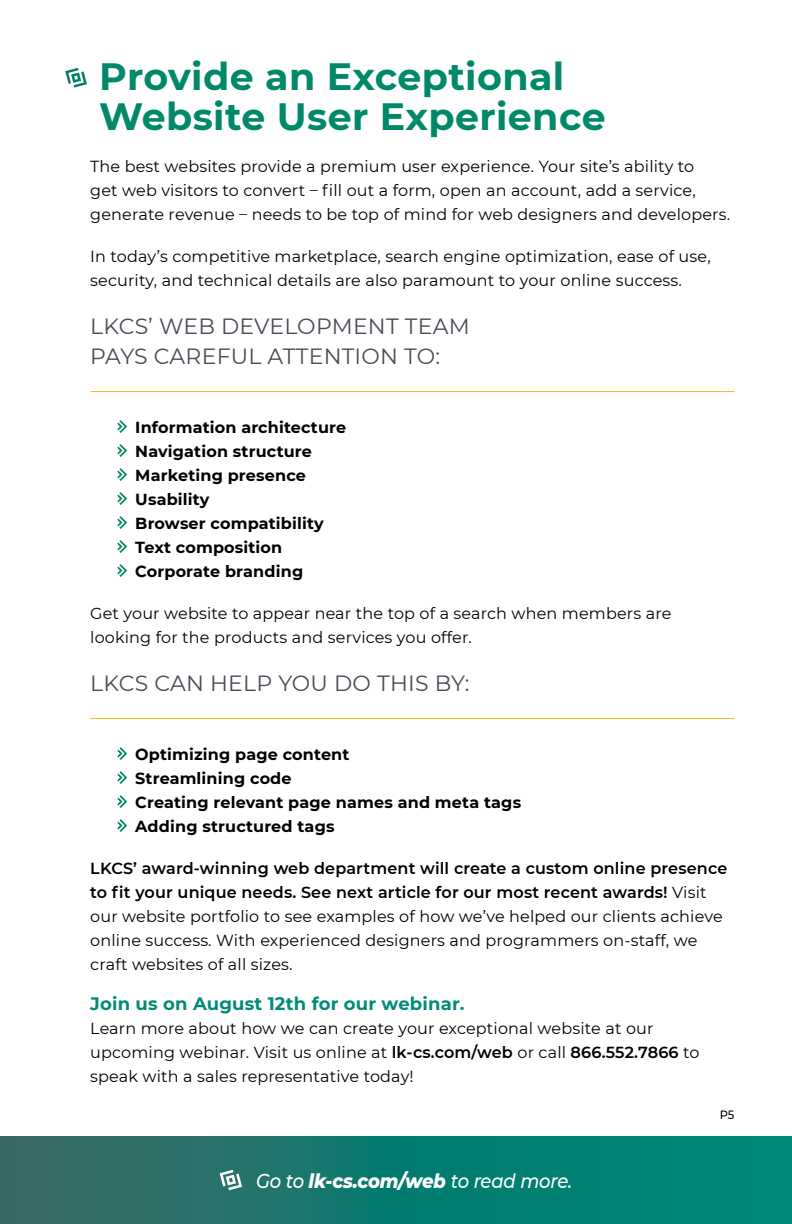
<style>
.page{position:relative;width:792px;height:1224px;background:#fff}
.page>*{position:absolute;margin:0;border:0;box-sizing:border-box;transform-origin:0 0}
.t1{font:700 38px/40px "Montserrat";letter-spacing:.01em;color:#008969}
.t2{font:22px/30px "Montserrat";letter-spacing:.01em;color:#474c55}
.t3{font:italic 500 20px "Montserrat";letter-spacing:-.01em;color:#fff;scale:.9 1}
.t4{font:700 18px "Montserrat";letter-spacing:.01em;color:#008b78}
.t5{font:16px/24px "Montserrat";letter-spacing:.01em;color:#000}
.t6{font:700 16px/24px "Montserrat";letter-spacing:.01em;color:#000}
.t7{font:500 12px "Montserrat";color:#000;scale:.95 1}
.s1{font-weight:600}
.s2{font-weight:800}
</style>
<div class="page">
<svg style="left:0;top:1136px;width:792px;height:88px;background:#12796e"></svg>
<svg style="left:220px;top:1170px;width:22px;height:20px"></svg>
<hr style="left:90px;top:391px;width:644px;height:1px;background:#fdb71a">
<hr style="left:90px;top:718px;width:644px;height:1px;background:#fdb71a">
<svg style="left:65px;top:68px;width:22px;height:20px"></svg>
<svg style="left:117px;top:420px;width:10px;height:13px"></svg>
<svg style="left:117px;top:444px;width:10px;height:13px"></svg>
<svg style="left:117px;top:468px;width:10px;height:13px"></svg>
<svg style="left:117px;top:492px;width:10px;height:13px"></svg>
<svg style="left:117px;top:516px;width:10px;height:13px"></svg>
<svg style="left:117px;top:540px;width:10px;height:13px"></svg>
<svg style="left:117px;top:564px;width:10px;height:13px"></svg>
<svg style="left:117px;top:747px;width:10px;height:13px"></svg>
<svg style="left:117px;top:771px;width:10px;height:13px"></svg>
<svg style="left:117px;top:795px;width:10px;height:13px"></svg>
<svg style="left:117px;top:819px;width:10px;height:13px"></svg>
<h1 class="t1" style="left:99px;top:55px;width:508px">Provide an Exceptional<br>Website User Experience</h1>
<p class="t5" style="left:90px;top:154px;width:641px">The best websites provide a premium user experience. Your site’s ability to<br>get web visitors to convert – fill out a form, open an account, add a service, generate revenue – needs to be top of mind for web designers and developers.</p>
<p class="t5" style="left:90px;top:244px;width:622px">In today’s competitive marketplace, search engine optimization, ease of use, security, and technical details are also paramount to your online success.</p>
<h2 class="t2" style="left:90px;top:310px;width:381px">LKCS’ WEB DEVELOPMENT TEAM<br>PAYS CAREFUL ATTENTION TO:</h2>
<p class="t6" style="left:135px;top:415px;width:212px">Information architecture<br>Navigation structure<br>Marketing presence<br>Usability<br>Browser compatibility<br>Text composition<br>Corporate branding</p>
<p class="t5" style="left:90px;top:601px;width:583px">Get your website to appear near the top of a search when members are looking for the products and services you offer.</p>
<h2 class="t2" style="left:90px;top:667px;width:381px">LKCS CAN HELP YOU DO THIS BY:</h2>
<p class="t6" style="left:135px;top:742px;width:387px">Optimizing page content<br>Streamlining code<br>Creating relevant page names and meta tags<br>Adding structured tags</p>
<p class="t5" style="left:90px;top:856px;width:639px"><span class="s1">LKCS’ award-winning web department will create a custom online presence to fit your unique needs. See next article for our most recent awards!</span> Visit our website portfolio to see examples of how we’ve helped our clients achieve online success. With experienced designers and programmers on-staff, we craft websites of all sizes.</p>
<p class="t4" style="left:90px;top:990px;width:376px">Join us on August 12th for our webinar.</p>
<p class="t5" style="left:90px;top:1015px;width:611px">Learn more about how we can create your exceptional website at our upcoming webinar. Visit us online at <span class="s1">lk-cs.com/web</span> or call <span class="s1">866.552.7866</span> to speak with a sales representative today!</p>
<p class="t7" style="left:720px;top:1106px;width:17px">P5</p>
<p class="t3" style="left:256px;top:1167px;width:353px">Go to <span class="s2">lk-cs.com/web</span> to read more.</p>
</div>
